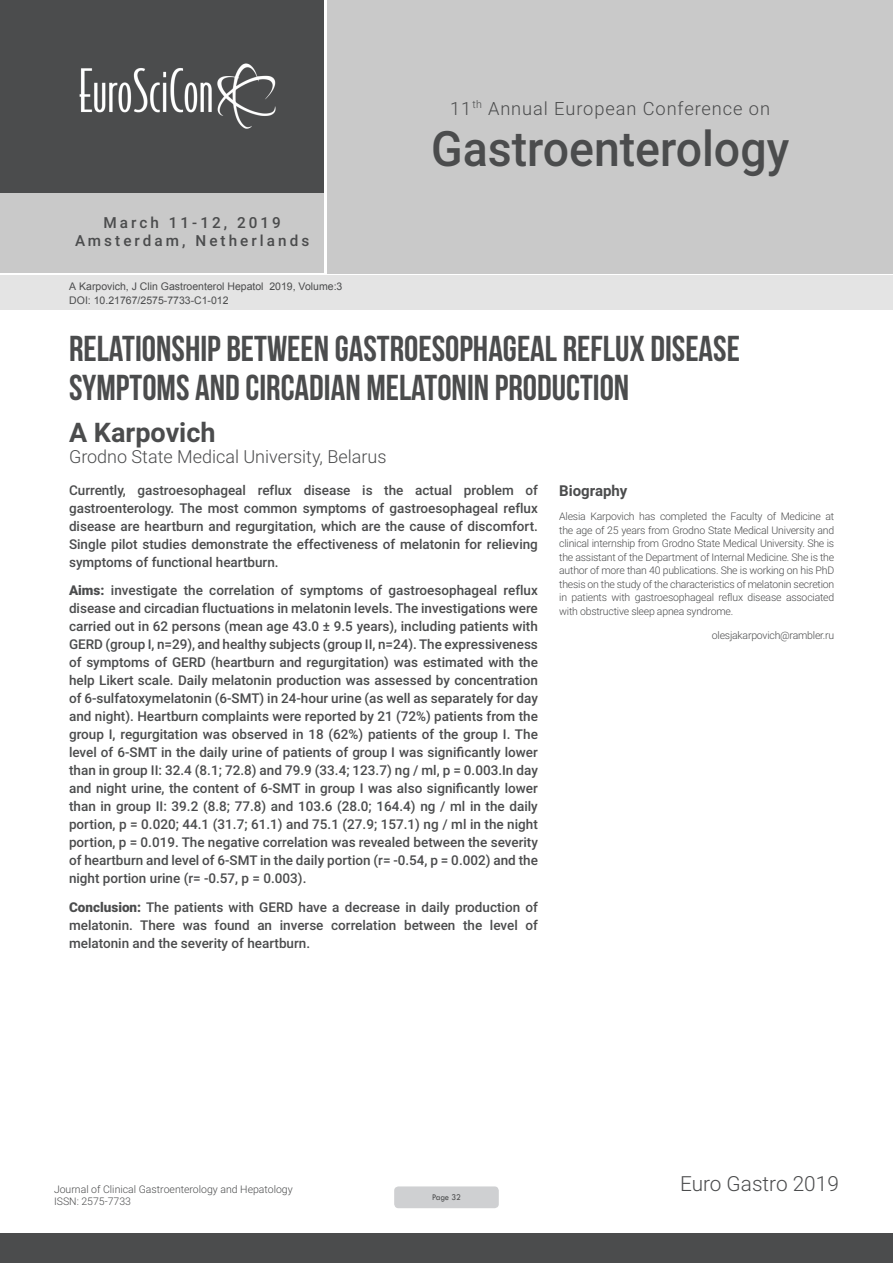
<style>
.page{position:relative;width:893px;height:1263px;background:#fff}
.page>*{position:absolute;margin:0;border:0;box-sizing:border-box;transform-origin:0 0}
.t1{font:500 48.9px "Roboto";color:#4b4c4d;scale:.95 1}
.t2{font:36px/39.6px "Bebas Neue";color:#4b4c4d}
.t3{font:700 27px "Roboto";color:#4b4c4d}
.t4{font:300 20.85px "Roboto";color:#4b4c4d}
.t5{font:300 18.3px "Roboto";letter-spacing:.05em;color:#4b4c4d}
.t6{font:300 18px "Roboto";color:#4b4c4d}
.t7{font:500 15.3px/18.3px "Roboto";letter-spacing:.2em;color:#4b4c4d;text-align:center}
.Bio_Heading{font:700 15px "Roboto";color:#4b4c4d}
.Abstract{font:500 13.5px/18px "Roboto";color:#4b4c4d;text-align:justify}
.Biography{font:300 10.5px/13.5px "Roboto";letter-spacing:-.02em;color:#4b4c4d;text-align:justify}
.t8{font:10.5px "Arial";color:#4b4c4d}
.Biography-2{font:300 10.5px/12.6px "Roboto";color:#4b4c4d}
.t9{font:9px "Tw Cen";letter-spacing:-.02em;color:#4b4c4d;scale:.95 1}
.s1{font-weight:900}
</style>
<div class="page">
<div style="left:0;top:0;width:323px;height:193px;background:#4b4c4d"></div>
<div style="left:1px;top:193px;width:323px;height:80px;background:#c9c9c9"></div>
<div style="left:327px;top:0;width:566px;height:273px;background:#c9c9c9"></div>
<img style="left:79px;top:63px;width:197px;height:66px">
<div style="left:0;top:1233px;width:893px;height:30px;background:#4b4c4d"></div>
<div style="left:1px;top:275px;width:892px;height:35px;background:#e4e4e4"></div>
<div style="left:394px;top:1186px;width:105px;height:22px;background:#cfd0d2;border-radius:4px"></div>
<p class="t7" style="left:75px;top:213px;width:236px">March 11-12, 2019<br>Amsterdam, Netherlands</p>
<p class="t8" style="left:69px;top:279px;width:275px">А Karpovich, J Clin Gastroenterol Hepatol 2019, Volume:3</p>
<p class="t8" style="left:69px;top:293px;width:161px">DOI: 10.21767/2575-7733-C1-012</p>
<h3 class="t5" style="left:450px;top:95px;width:321px">11<sup>th</sup> Annual European Conference on</h3>
<h1 class="t1" style="left:431px;top:115px;width:379px">Gastroenterology</h1>
<p class="t2" style="left:69px;top:328px;width:672px">RELATIONSHIP BETWEEN GASTROESOPHAGEAL REFLUX DISEASE<br>SYMPTOMS AND CIRCADIAN MELATONIN PRODUCTION</p>
<p class="t3" style="left:69px;top:413px;width:148px">А Karpovich</p>
<p class="t6" style="left:69px;top:444px;width:319px">Grodno State Medical University, Belarus</p>
<p class="Abstract" style="left:69px;top:480px;width:470px">Currently, gastroesophageal reflux disease is the actual problem of gastroenterology. The most common symptoms of gastroesophageal reflux disease are heartburn and regurgitation, which are the cause of discomfort.<br>Single pilot studies demonstrate the effectiveness of melatonin for relieving symptoms of functional heartburn.</p>
<p class="Abstract" style="left:69px;top:581px;width:470px"><span class="s1">Aims:</span> investigate the correlation of symptoms of gastroesophageal reflux disease and circadian fluctuations in melatonin levels. The investigations were carried out in 62 persons (mean age 43.0 ± 9.5 years), including patients with GERD (group I, n=29), and healthy subjects (group II, n=24). The expressiveness of symptoms of GERD (heartburn and regurgitation) was estimated with the help Likert scale. Daily melatonin production was assessed by concentration of 6-sulfatoxymelatonin (6-SMT) in 24-hour urine (as well as separately for day and night). Heartburn complaints were reported by 21 (72%) patients from the group I, regurgitation was observed in 18 (62%) patients of the group I. The level of 6-SMT in the daily urine of patients of group I was significantly lower than in group II: 32.4 (8.1; 72.8) and 79.9 (33.4; 123.7) ng / ml, p = 0.003.In day and night urine, the content of 6-SMT in group I was also significantly lower than in group II: 39.2 (8.8; 77.8) and 103.6 (28.0; 164.4) ng / ml in the daily portion, p = 0.020; 44.1 (31.7; 61.1) and 75.1 (27.9; 157.1) ng / ml in the night portion, p = 0.019. The negative correlation was revealed between the severity of heartburn and level of 6-SMT in the daily portion (r= -0.54, p = 0.002) and the night portion urine (r= -0.57, p = 0.003).</p>
<p class="Abstract" style="left:69px;top:898px;width:470px"><span class="s1">Conclusion:</span> The patients with GERD have a decrease in daily production of melatonin. There was found an inverse correlation between the level of melatonin and the severity of heartburn.</p>
<p class="Bio_Heading" style="left:559px;top:480px;width:70px">Biography</p>
<p class="Biography" style="left:559px;top:509px;width:277px">Alesia Karpovich has completed the Faculty of Medicine at the age of 25 years from Grodno State Medical University and clinical internship from Grodno State Medical University. She is the assistant of the Department of Internal Medicine. She is the author of more than 40 publications. She is working on his PhD thesis on the study of the characteristics of melatonin secretion in patients with gastroesophageal reflux disease associated with obstructive sleep apnea syndrome.</p>
<p class="Biography" style="left:712px;top:628px;width:124px">olesjakarpovich@rambler.ru</p>
<p class="Biography-2" style="left:54px;top:1182px;width:240px">Journal of Clinical Gastroenterology and Hepatology<br>ISSN: 2575-7733</p>
<p class="t9" style="left:432px;top:1192px;width:32px">Page 32</p>
<h3 class="t4" style="left:680px;top:1169px;width:160px">Euro Gastro 2019</h3>
</div>
